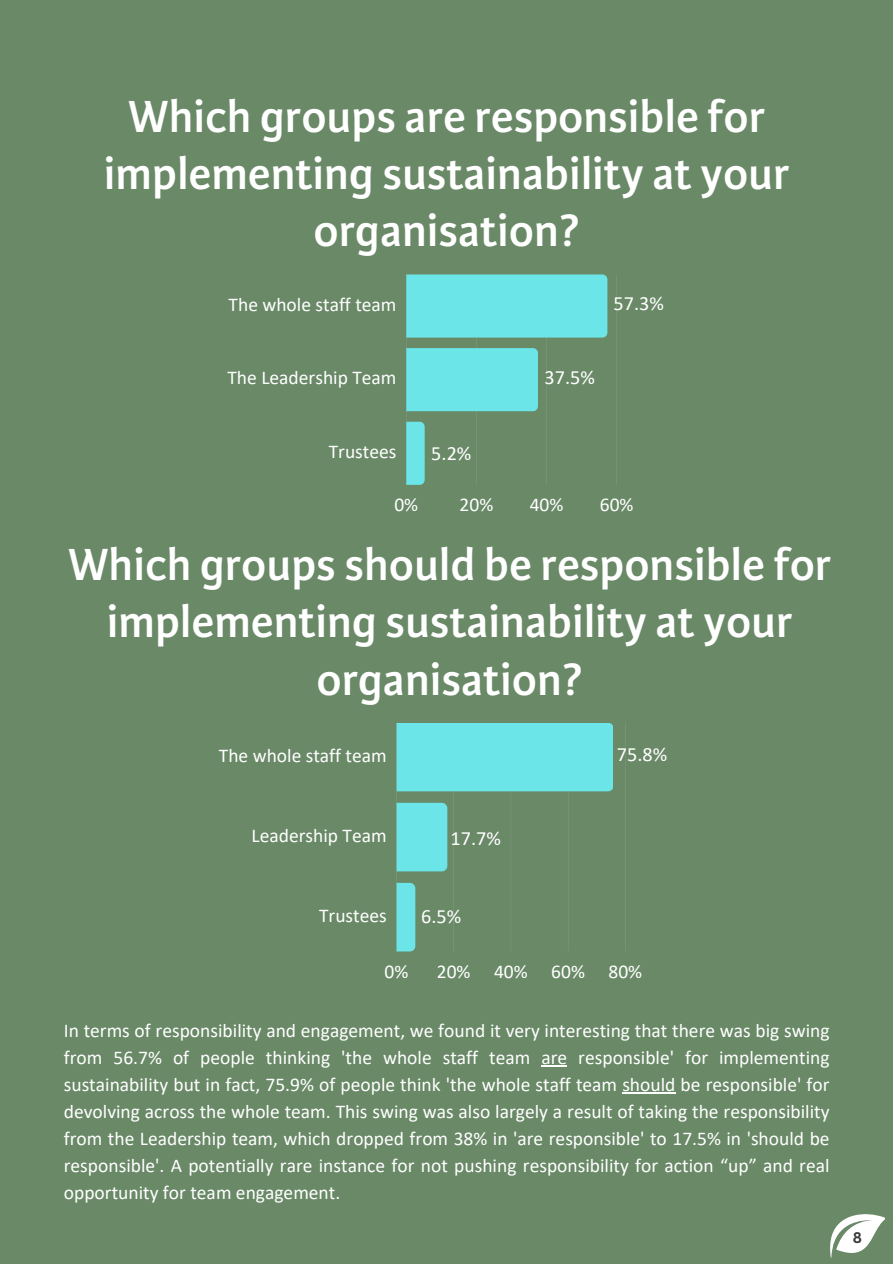
<style>
.page{position:relative;width:893px;height:1264px;background:#fff}
.page>*{position:absolute;margin:0;border:0;box-sizing:border-box;transform-origin:0 0}
.t1{font:600 48px/57.3px "Karmina Sans";color:#fff;text-align:center}
.t2{font:20.25px "Calibri";color:#fff}
.t3{font:19.5px/27px "Calibri";color:#fff;text-align:justify}
.t4{font:700 15px "Canva Sans";color:#3c3c3b}
</style>
<div class="page">
<div style="left:0;top:0;width:892px;height:1263px;background:#698967"></div>
<svg style="left:406px;top:274px;width:202px;height:211px"></svg>
<svg style="left:396px;top:723px;width:214px;height:228px"></svg>
<svg style="left:608px;top:723px;width:5px;height:68px"></svg>
<div style="left:396px;top:802px;width:51px;height:69px;background:#6ce5e8"></div>
<svg style="left:396px;top:882px;width:19px;height:69px"></svg>
<svg style="left:541px;top:1065px;width:26px;height:1px"></svg>
<hr style="left:622px;top:1092px;width:53px;height:1px;background:#fff">
<svg style="left:830px;top:1214px;width:55px;height:44px"></svg>
<h1 class="t1" style="left:104px;top:88px;width:687px">Which groups are responsible for implementing sustainability at your organisation?</h1>
<p class="t3" style="left:228px;top:292px;width:169px">The whole staff team</p>
<p class="t2" style="left:613px;top:295px;width:52px">57.3%</p>
<p class="t3" style="left:227px;top:366px;width:170px">The Leadership Team</p>
<p class="t2" style="left:544px;top:369px;width:52px">37.5%</p>
<p class="t3" style="left:329px;top:439px;width:69px">Trustees</p>
<p class="t2" style="left:431px;top:445px;width:42px">5.2%</p>
<p class="t3" style="left:394px;top:492px;width:25px">0%</p>
<p class="t3" style="left:459px;top:492px;width:35px">20%</p>
<p class="t3" style="left:529px;top:492px;width:35px">40%</p>
<p class="t3" style="left:599px;top:492px;width:35px">60%</p>
<p class="t1" style="left:68px;top:536px;width:764px">Which groups should be responsible for implementing sustainability at your organisation?</p>
<p class="t3" style="left:219px;top:743px;width:169px">The whole staff team</p>
<h1 class="t2" style="left:617px;top:745px;width:52px">75.8%</h1>
<p class="t3" style="left:251px;top:823px;width:137px">Leadership Team</p>
<p class="t2" style="left:450px;top:829px;width:52px">17.7%</p>
<p class="t3" style="left:319px;top:903px;width:69px">Trustees</p>
<p class="t2" style="left:421px;top:908px;width:42px">6.5%</p>
<p class="t3" style="left:384px;top:959px;width:25px">0%</p>
<p class="t3" style="left:437px;top:959px;width:207px">20% 40% 60% 80%</p>
<p class="t3" style="left:64px;top:1018px;width:767px">In terms of responsibility and engagement, we found it very interesting that there was big swing from 56.7% of people thinking 'the whole staff team are responsible' for implementing sustainability but in fact, 75.9% of people think 'the whole staff team should be responsible' for devolving across the whole team. This swing was also largely a result of taking the responsibility from the Leadership team, which dropped from 38% in 'are responsible' to 17.5% in 'should be responsible'. A potentially rare instance for not pushing responsibility for action “up” and real opportunity for team engagement.</p>
<p class="t4" style="left:852px;top:1226px;width:11px">8</p>
</div>
